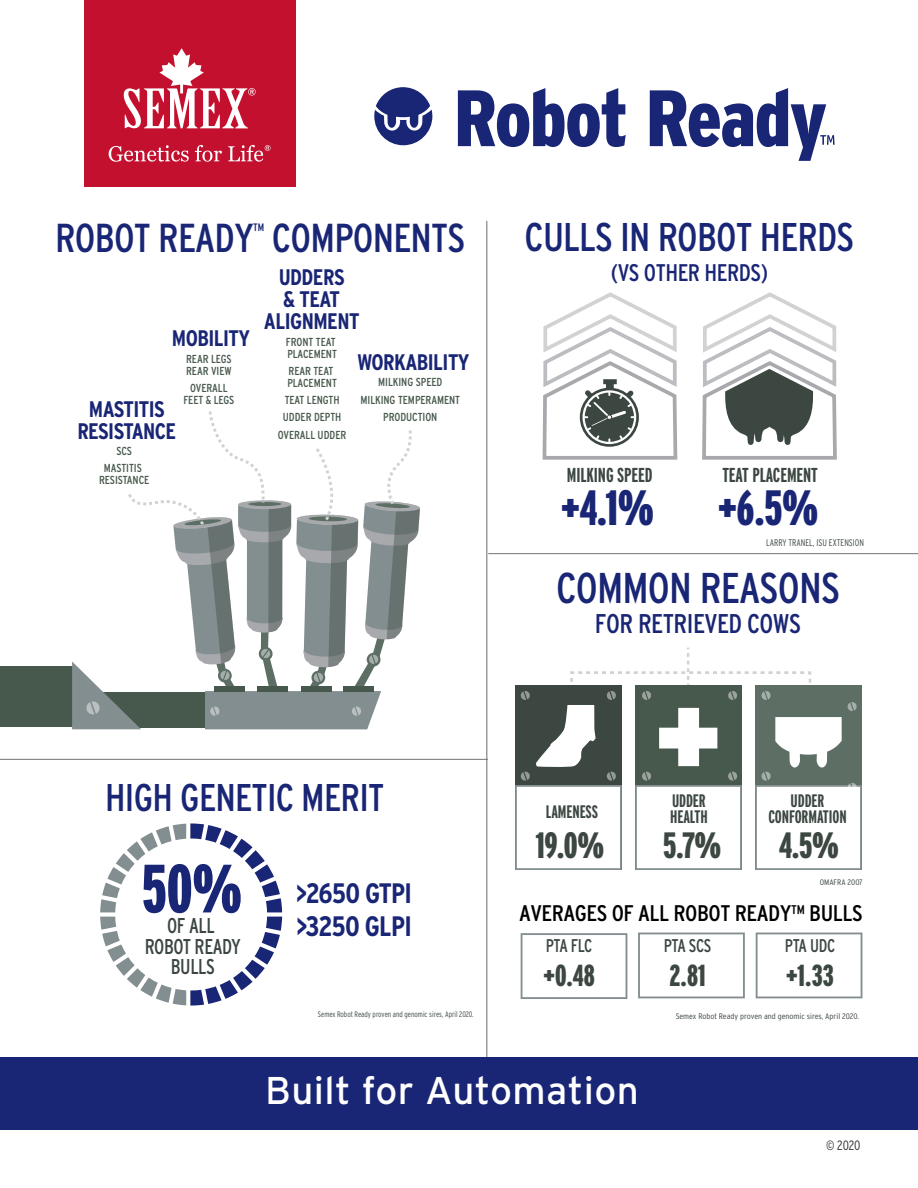
<style>
.page{position:relative;width:918px;height:1188px;background:#fff}
.page>*{position:absolute;margin:0;border:0;box-sizing:border-box;transform-origin:0 0}
.t1{font:900 extra-condensed 68.25px "Interstate";color:#192575}
.t2{font:900 extra-condensed 49.5px "Interstate";color:#192575}
.t3{font:condensed 43.05px "Interstate";letter-spacing:-.02em;color:#192575}
.t4{font:condensed 40.35px "Interstate";letter-spacing:-.02em;color:#192575}
.t5{font:condensed 40.05px "Interstate";letter-spacing:-.02em;color:#192575}
.t6{font:38.7px "Interstate";letter-spacing:.01em;color:#fff}
.t7{font:condensed 38.55px "Interstate";letter-spacing:-.02em;color:#192575}
.t8{font:900 extra-condensed 36.6px "Interstate";color:#3c4741}
.t9{font:900 extra-condensed 30.45px "Interstate";color:#3c4741}
.t10{font:700 condensed 28.05px/33.3px "Interstate";letter-spacing:-.025em;color:#192575}
.t11{font:condensed 27px "Interstate";letter-spacing:-.02em;color:#192575}
.t12{font:condensed 24px "Interstate";letter-spacing:-.02em;color:#192575}
.t13{font:condensed 22.65px "Interstate";letter-spacing:-.02em;color:#000;scale:1.06 1}
.t14{font:700 condensed 22.5px/21.8px "Interstate";letter-spacing:-.025em;color:#192575;text-align:center}
.t15{font:condensed 21.45px/20.5px "Interstate";letter-spacing:-.02em;color:#3c4741;text-align:center;scale:.93 1}
.t16{font:700 extra-condensed 20.1px "Interstate";letter-spacing:-.005em;color:#3c4741}
.t17{font:condensed 18.45px "Interstate";letter-spacing:-.025em;color:#3c4741;scale:.93 1}
.t18{font:700 extra-condensed 18.15px/16px "Interstate";letter-spacing:-.005em;color:#3c4741}
.t19{font:300 condensed 13.5px "Interstate";color:#363433}
.t20{font:condensed 11.55px/17.4px "Interstate";letter-spacing:-.005em;color:#47594c;text-align:center}
.t21{font:300 condensed 9.6px "Interstate";color:#3c4741;scale:.95 1}
.t22{font:300 condensed 7.95px "Interstate";color:#3c4741;scale:1.12 1}
.t23{font:300 condensed 7.95px "Interstate";color:#3c4741;scale:.95 1}
</style>
<div class="page">
<div style="left:0;top:1057px;width:918px;height:72px;background:#192575"></div>
<svg style="left:756px;top:933px;width:106px;height:65px"></svg>
<svg style="left:638px;top:933px;width:107px;height:65px"></svg>
<hr style="left:486px;top:221px;width:1px;height:836px;background:#737373">
<hr style="left:489px;top:553px;width:429px;height:1px;background:#737373">
<hr style="left:0;top:759px;width:488px;height:1px;background:#737373">
<div style="left:84px;top:0;width:212px;height:186px;background:#c3102f"></div>
<svg style="left:123px;top:48px;width:133px;height:81px"></svg>
<svg style="left:109px;top:145px;width:80px;height:17px"></svg>
<svg style="left:195px;top:145px;width:27px;height:17px"></svg>
<svg style="left:228px;top:145px;width:43px;height:17px"></svg>
<svg style="left:458px;top:88px;width:168px;height:59px"></svg>
<svg style="left:650px;top:88px;width:185px;height:73px"></svg>
<svg style="left:374px;top:87px;width:58px;height:58px"></svg>
<div style="left:0;top:666px;width:76px;height:61px;background:#47594c"></div>
<svg style="left:515px;top:648px;width:347px;height:222px"></svg>
<svg style="left:72px;top:411px;width:348px;height:318px"></svg>
<svg style="left:702px;top:292px;width:135px;height:168px"></svg>
<svg style="left:100px;top:823px;width:182px;height:183px"></svg>
<svg style="left:521px;top:933px;width:106px;height:66px"></svg>
<svg style="left:542px;top:292px;width:136px;height:168px"></svg>
<h3 class="t4" style="left:55px;top:213px;width:412px">ROBOT READY<sup>™</sup> COMPONENTS</h3>
<h3 class="t14" style="left:264px;top:266px;width:97px">UDDERS<br>&amp; TEAT<br>ALIGNMENT</h3>
<h3 class="t14" style="left:172px;top:327px;width:80px">MOBILITY</h3>
<p class="t20" style="left:286px;top:336px;width:52px;line-height:11.6px;text-align:left">FRONT TEAT<br>PLACEMENT</p>
<p class="t20" style="left:287px;top:365px;width:51px;line-height:11.6px;text-align:left">REAR TEAT<br>PLACEMENT</p>
<p class="t20" style="left:278px;top:391px;width:70px">TEAT LENGTH<br>UDDER DEPTH<br>OVERALL UDDER</p>
<h3 class="t14" style="left:358px;top:351px;width:114px">WORKABILITY</h3>
<p class="t20" style="left:186px;top:354px;width:47px;line-height:11.6px;text-align:left">REAR LEGS<br>REAR VIEW</p>
<p class="t20" style="left:183px;top:383px;width:53px;line-height:11.6px">OVERALL<br>FEET &amp; LEGS</p>
<p class="t20" style="left:361px;top:374px;width:101px">MILKING SPEED<br>MILKING TEMPERAMENT<br>PRODUCTION</p>
<h3 class="t14" style="left:77px;top:398px;width:101px">MASTITIS<br>RESISTANCE</h3>
<p class="t20" style="left:104px;top:442px;width:40px">SCS<br>MASTITIS</p>
<p class="t20" style="left:99px;top:471px;width:52px">RESISTANCE</p>
<h3 class="t5" style="left:525px;top:212px;width:331px">CULLS IN ROBOT HERDS</h3>
<h3 class="t12" style="left:611px;top:258px;width:159px">(VS OTHER HERDS)</h3>
<h3 class="t16" style="left:567px;top:462px;width:87px">MILKING SPEED</h3>
<h3 class="t16" style="left:722px;top:462px;width:97px">TEAT PLACEMENT</h3>
<h2 class="t2" style="left:561px;top:478px;width:94px">+4.1%</h2>
<h2 class="t2" style="left:718px;top:478px;width:102px">+6.5%</h2>
<p class="t21" style="left:766px;top:536px;width:104px">LARRY TRANEL, ISU EXTENSION</p>
<h3 class="t3" style="left:556px;top:561px;width:286px">COMMON REASONS</h3>
<h3 class="t11" style="left:595px;top:607px;width:208px">FOR RETRIEVED COWS</h3>
<h3 class="t7" style="left:105px;top:774px;width:281px">HIGH GENETIC MERIT</h3>
<h1 class="t1" style="left:142px;top:847px;width:102px">50%</h1>
<h3 class="t15" style="left:145px;top:915px;width:105px">OF ALL<br>ROBOT READY<br>BULLS</h3>
<h3 class="t10" style="left:296px;top:876px;width:118px">&gt;2650 GTPI &gt;3250 GLPI</h3>
<h3 class="t18" style="left:546px;top:804px;width:54px">LAMENESS</h3>
<h3 class="t8" style="left:536px;top:823px;width:70px">19.0%</h3>
<h3 class="t18" style="left:670px;top:792px;width:39px">UDDER<br>HEALTH</h3>
<h3 class="t8" style="left:663px;top:823px;width:60px">5.7%</h3>
<h3 class="t18" style="left:768px;top:792px;width:80px;text-align:center">UDDER<br>CONFORMATION</h3>
<h3 class="t8" style="left:779px;top:823px;width:61px">4.5%</h3>
<p class="t22" style="left:820px;top:877px;width:40px">OMAFRA 2007</p>
<h3 class="t13" style="left:519px;top:900px;width:326px">AVERAGES OF ALL ROBOT READY™ BULLS</h3>
<h3 class="t17" style="left:546px;top:935px;width:52px">PTA FLC</h3>
<h3 class="t9" style="left:543px;top:956px;width:53px">+0.48</h3>
<h3 class="t17" style="left:664px;top:935px;width:53px">PTA SCS</h3>
<h3 class="t9" style="left:669px;top:956px;width:38px">2.81</h3>
<h3 class="t17" style="left:785px;top:935px;width:56px">PTA UDC</h3>
<h3 class="t9" style="left:786px;top:956px;width:49px">+1.33</h3>
<p class="t23" style="left:318px;top:1009px;width:166px">Semex Robot Ready proven and genomic sires, April 2020.</p>
<p class="t22" style="left:676px;top:1011px;width:165px">Semex Robot Ready proven and genomic sires, April 2020.</p>
<h3 class="t6" style="left:265px;top:1066px;width:375px">Built for Automation</h3>
<p class="t19" style="left:826px;top:1138px;width:36px">© 2020</p>
</div>
